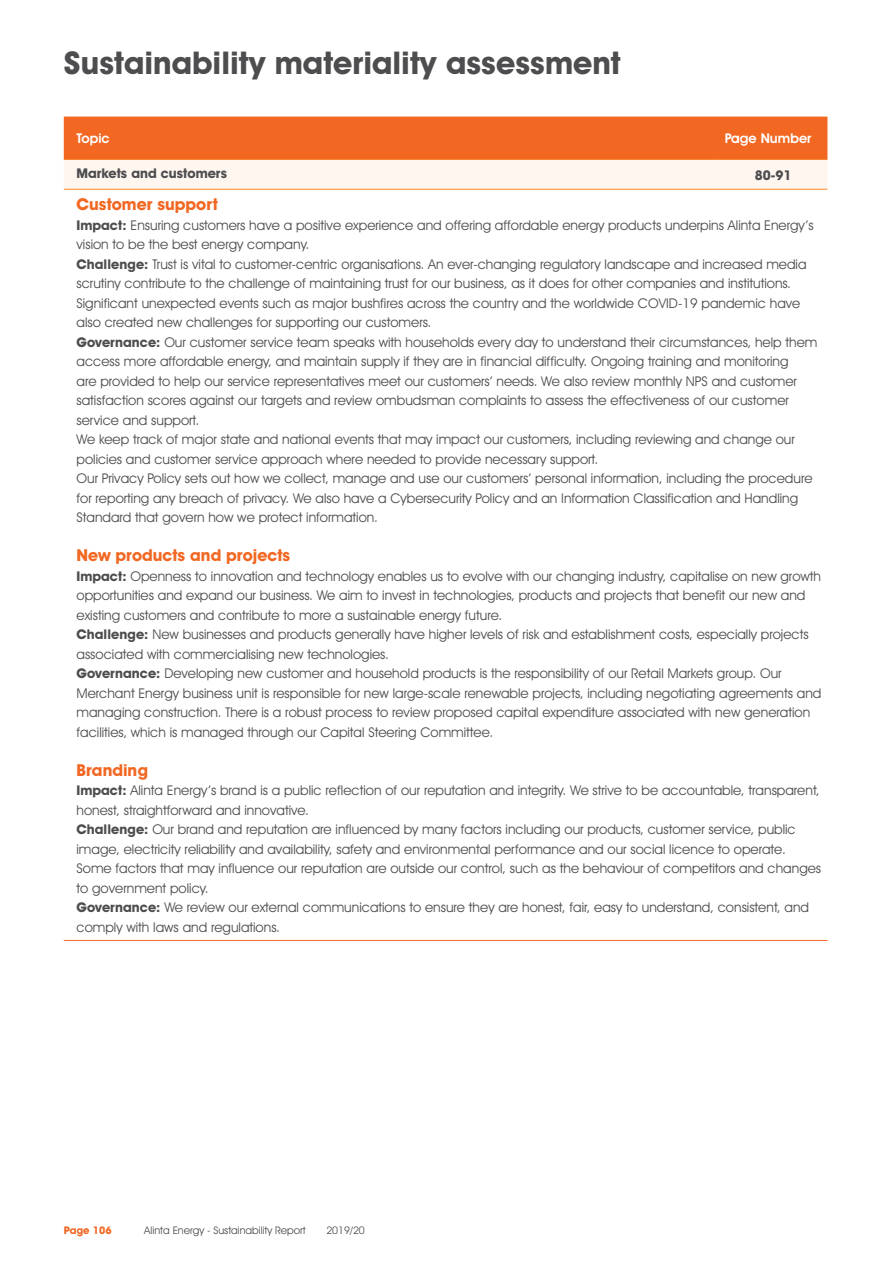
<style>
.page{position:relative;width:893px;height:1263px;background:#fff}
.page>*{position:absolute;margin:0;border:0;box-sizing:border-box;transform-origin:0 0}
.t1{font:700 31.5px "Avant Garde IT Cby BT";color:#4d4d4f}
.t2{font:700 16.5px "Avant Garde IT Cby BT";color:#f26722}
.t3{font:13.5px/19.5px "Avant Garde IT Cby BT";color:#4d4d4f}
.t4{font:700 13.5px "Avant Garde IT Cby BT";color:#4d4d4f}
.t5{font:600 13.5px "Avant Garde IT Cby BT";color:#fff}
.t6{font:10.5px "Avant Garde IT Cby BT";color:#4d4d4f}
.t7{font:700 10.5px "Avant Garde IT Cby BT";color:#f26722}
.s1{font-weight:700}
</style>
<div class="page">
<svg style="left:64px;top:117px;width:763px;height:72px"></svg>
<hr style="left:64px;top:159px;width:655px;height:1px;background:#f68631">
<hr style="left:719px;top:159px;width:108px;height:1px;background:#f68631">
<hr style="left:64px;top:189px;width:655px;height:1px;background:#f68631">
<hr style="left:719px;top:189px;width:108px;height:1px;background:#f68631">
<hr style="left:64px;top:940px;width:655px;height:1px;background:#f26722">
<hr style="left:719px;top:940px;width:108px;height:1px;background:#f26722">
<h1 class="t1" style="left:64px;top:43px;width:558px">Sustainability materiality assessment</h1>
<p class="t5" style="left:77px;top:130px;width:35px">Topic</p>
<p class="t5" style="left:725px;top:130px;width:88px">Page Number</p>
<p class="t4" style="left:77px;top:165px;width:152px">Markets and customers</p>
<p class="t4" style="left:755px;top:166px;width:38px">80-91</p>
<p class="t2" style="left:77px;top:194px;width:143px">Customer support</p>
<p class="t3" style="left:77px;top:215px;width:742px"><span class="s1">Impact:</span> Ensuring customers have a positive experience and offering affordable energy products underpins Alinta Energy’s vision to be the best energy company.<br><span class="s1">Challenge:</span> Trust is vital to customer-centric organisations. An ever-changing regulatory landscape and increased media scrutiny contribute to the challenge of maintaining trust for our business, as it does for other companies and institutions.<br>Significant unexpected events such as major bushfires across the country and the worldwide COVID-19 pandemic have also created new challenges for supporting our customers.<br><span class="s1">Governance:</span> Our customer service team speaks with households every day to understand their circumstances, help them access more affordable energy, and maintain supply if they are in financial difficulty. Ongoing training and monitoring<br>are provided to help our service representatives meet our customers’ needs. We also review monthly NPS and customer satisfaction scores against our targets and review ombudsman complaints to assess the effectiveness of our customer service and support.<br>We keep track of major state and national events that may impact our customers, including reviewing and change our policies and customer service approach where needed to provide necessary support.<br>Our Privacy Policy sets out how we collect, manage and use our customers’ personal information, including the procedure for reporting any breach of privacy. We also have a Cybersecurity Policy and an Information Classification and Handling Standard that govern how we protect information.</p>
<p class="t2" style="left:77px;top:545px;width:215px">New products and projects</p>
<p class="t3" style="left:77px;top:566px;width:746px"><span class="s1">Impact:</span> Openness to innovation and technology enables us to evolve with our changing industry, capitalise on new growth opportunities and expand our business. We aim to invest in technologies, products and projects that benefit our new and existing customers and contribute to more a sustainable energy future.<br><span class="s1">Challenge:</span> New businesses and products generally have higher levels of risk and establishment costs, especially projects associated with commercialising new technologies.<br><span class="s1">Governance:</span> Developing new customer and household products is the responsibility of our Retail Markets group. Our Merchant Energy business unit is responsible for new large-scale renewable projects, including negotiating agreements and managing construction. There is a robust process to review proposed capital expenditure associated with new generation facilities, which is managed through our Capital Steering Committee.</p>
<p class="t2" style="left:77px;top:760px;width:73px">Branding</p>
<p class="t3" style="left:77px;top:781px;width:746px"><span class="s1">Impact:</span> Alinta Energy’s brand is a public reflection of our reputation and integrity. We strive to be accountable, transparent, honest, straightforward and innovative.<br><span class="s1">Challenge:</span> Our brand and reputation are influenced by many factors including our products, customer service, public image, electricity reliability and availability, safety and environmental performance and our social licence to operate.<br>Some factors that may influence our reputation are outside our control, such as the behaviour of competitors and changes to government policy.<br><span class="s1">Governance:</span> We review our external communications to ensure they are honest, fair, easy to understand, consistent, and comply with laws and regulations.</p>
<p class="t7" style="left:64px;top:1223px;width:49px">Page 106</p>
<p class="t6" style="left:144px;top:1223px;width:163px">Alinta Energy - Sustainability Report</p>
<p class="t6" style="left:326px;top:1223px;width:40px">2019/20</p>
</div>
